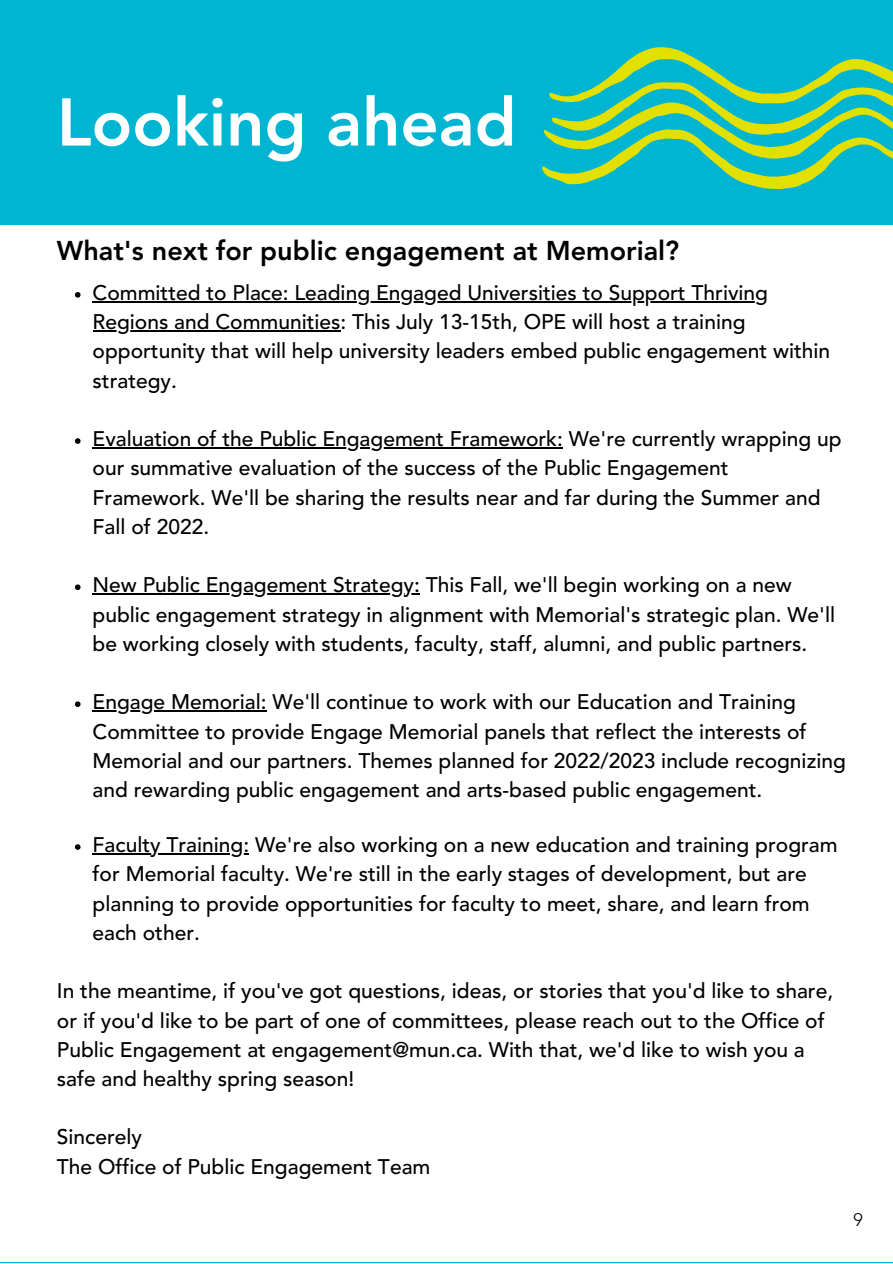
<style>
.page{position:relative;width:893px;height:1264px;background:#fff}
.page>*{position:absolute;margin:0;border:0;box-sizing:border-box;transform-origin:0 0}
.t1{font:800 66.75px "Avenir LT Std";color:#fff}
.t2{font:800 27px "Avenir LT Std";color:#000}
.t3{font:500 21px/29.2px "Avenir LT Std";color:#000}
.t4{font:300 18px "Avenir LT Std";color:#000}
</style>
<div class="page">
<div style="left:0;top:0;width:892px;height:1262px;background:#00b5d2"></div>
<div style="left:0;top:226px;width:892px;height:1035px;background:#fff"></div>
<svg style="left:542px;top:47px;width:350px;height:142px"></svg>
<svg style="left:75px;top:292px;width:6px;height:6px"></svg>
<hr style="left:93px;top:301px;width:675px;height:1px;background:#000">
<hr style="left:93px;top:330px;width:247px;height:1px;background:#000">
<svg style="left:75px;top:438px;width:6px;height:6px"></svg>
<hr style="left:93px;top:447px;width:470px;height:1px;background:#000">
<svg style="left:75px;top:584px;width:6px;height:6px"></svg>
<hr style="left:93px;top:593px;width:327px;height:1px;background:#000">
<svg style="left:75px;top:701px;width:6px;height:6px"></svg>
<hr style="left:93px;top:710px;width:174px;height:1px;background:#000">
<svg style="left:75px;top:844px;width:6px;height:5px"></svg>
<hr style="left:93px;top:853px;width:156px;height:1px;background:#000">
<p class="t1" style="left:57px;top:95px;width:461px">Looking ahead</p>
<p class="t2" style="left:57px;top:240px;width:623px">What's next for public engagement at Memorial?</p>
<p class="t3" style="left:93px;top:280px;width:739px">Committed to Place: Leading Engaged Universities to Support Thriving Regions and Communities: This July 13-15th, OPE will host a training opportunity that will help university leaders embed public engagement within strategy.</p>
<p class="t3" style="left:93px;top:426px;width:750px">Evaluation of the Public Engagement Framework: We're currently wrapping up our summative evaluation of the success of the Public Engagement Framework. We'll be sharing the results near and far during the Summer and Fall of 2022.</p>
<p class="t3" style="left:93px;top:572px;width:744px">New Public Engagement Strategy: This Fall, we'll begin working on a new public engagement strategy in alignment with Memorial's strategic plan. We'll be working closely with students, faculty, staff, alumni, and public partners.</p>
<p class="t3" style="left:93px;top:689px;width:754px">Engage Memorial: We'll continue to work with our Education and Training Committee to provide Engage Memorial panels that reflect the interests of Memorial and our partners. Themes planned for 2022/2023 include recognizing and rewarding public engagement and arts-based public engagement.</p>
<p class="t3" style="left:93px;top:832px;width:746px">Faculty Training: We're also working on a new education and training program for Memorial faculty. We're still in the early stages of development, but are planning to provide opportunities for faculty to meet, share, and learn from each other.</p>
<p class="t3" style="left:57px;top:978px;width:777px">In the meantime, if you've got questions, ideas, or stories that you'd like to share, or if you'd like to be part of one of committees, please reach out to the Office of Public Engagement at engagement@mun.ca. With that, we'd like to wish you a safe and healthy spring season!</p>
<p class="t3" style="left:57px;top:1124px;width:87px">Sincerely</p>
<p class="t3" style="left:57px;top:1153px;width:375px">The Office of Public Engagement Team</p>
<p class="t4" style="left:853px;top:1212px;width:11px">9</p>
</div>
